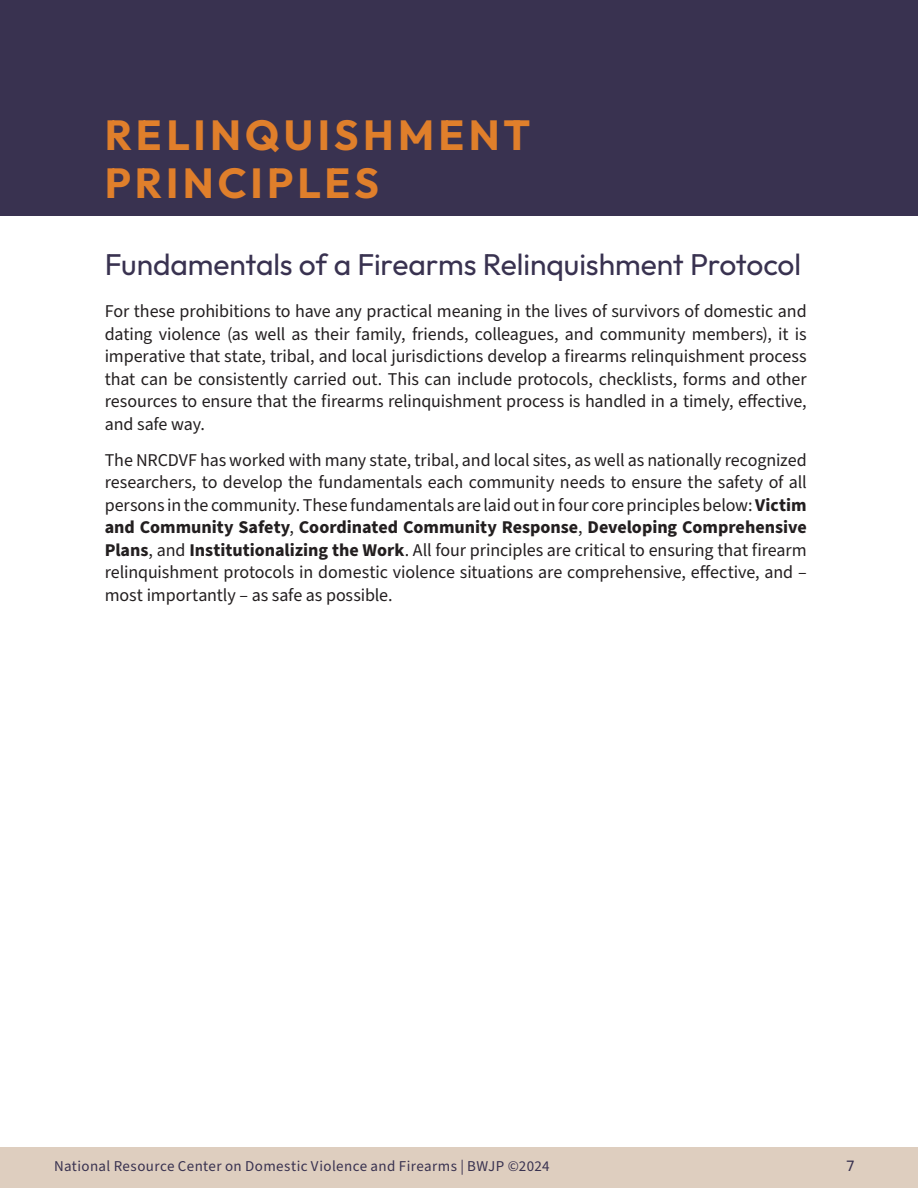
<style>
.page{position:relative;width:918px;height:1188px;background:#fff}
.page>*{position:absolute;margin:0;border:0;box-sizing:border-box;transform-origin:0 0}
.Header_1{font:700 42px/48px "Outfit";letter-spacing:.1em;color:#e07f2b}
.subhead{font:30px "Outfit";letter-spacing:-.005em;color:#393250}
.body_copy{font:18px/22.5px "Source Sans Pro";letter-spacing:-.005em;color:#231f20;text-align:justify}
.t1{font:15px "Source Sans Pro";letter-spacing:.025em;color:#393250}
.t2{font:15px "Outfit";color:#393250}
.s1{font-weight:700}
</style>
<div class="page">
<div style="left:0;top:0;width:918px;height:216px;background:#393250"></div>
<div style="left:0;top:1148px;width:918px;height:40px;background:#decebf"></div>
<p class="Header_1" style="left:105px;top:113px;width:427px">RELINQUISHMENT<br>PRINCIPLES</p>
<p class="subhead" style="left:105px;top:245px;width:698px">Fundamentals of a Firearms Relinquishment Protocol</p>
<p class="body_copy" style="left:105px;top:301px;width:704px">For these prohibitions to have any practical meaning in the lives of survivors of domestic and dating violence (as well as their family, friends, colleagues, and community members), it is imperative that state, tribal, and local jurisdictions develop a firearms relinquishment process that can be consistently carried out. This can include protocols, checklists, forms and other resources to ensure that the firearms relinquishment process is handled in a timely, effective, and safe way.</p>
<p class="body_copy" style="left:105px;top:449px;width:704px">The NRCDVF has worked with many state, tribal, and local sites, as well as nationally recognized researchers, to develop the fundamentals each community needs to ensure the safety of all persons in the community. These fundamentals are laid out in four core principles below: <span class="s1">Victim and Community Safety</span>, <span class="s1">Coordinated Community Response</span>, <span class="s1">Developing Comprehensive Plans</span>, and <span class="s1">Institutionalizing the Work</span>. All four principles are critical to ensuring that firearm relinquishment protocols in domestic violence situations are comprehensive, effective, and – most importantly – as safe as possible.</p>
<p class="t1" style="left:54px;top:1156px;width:497px">National Resource Center on Domestic Violence and Firearms | BWJP ©2024</p>
<p class="t2" style="left:847px;top:1156px;width:9px">7</p>
</div>
